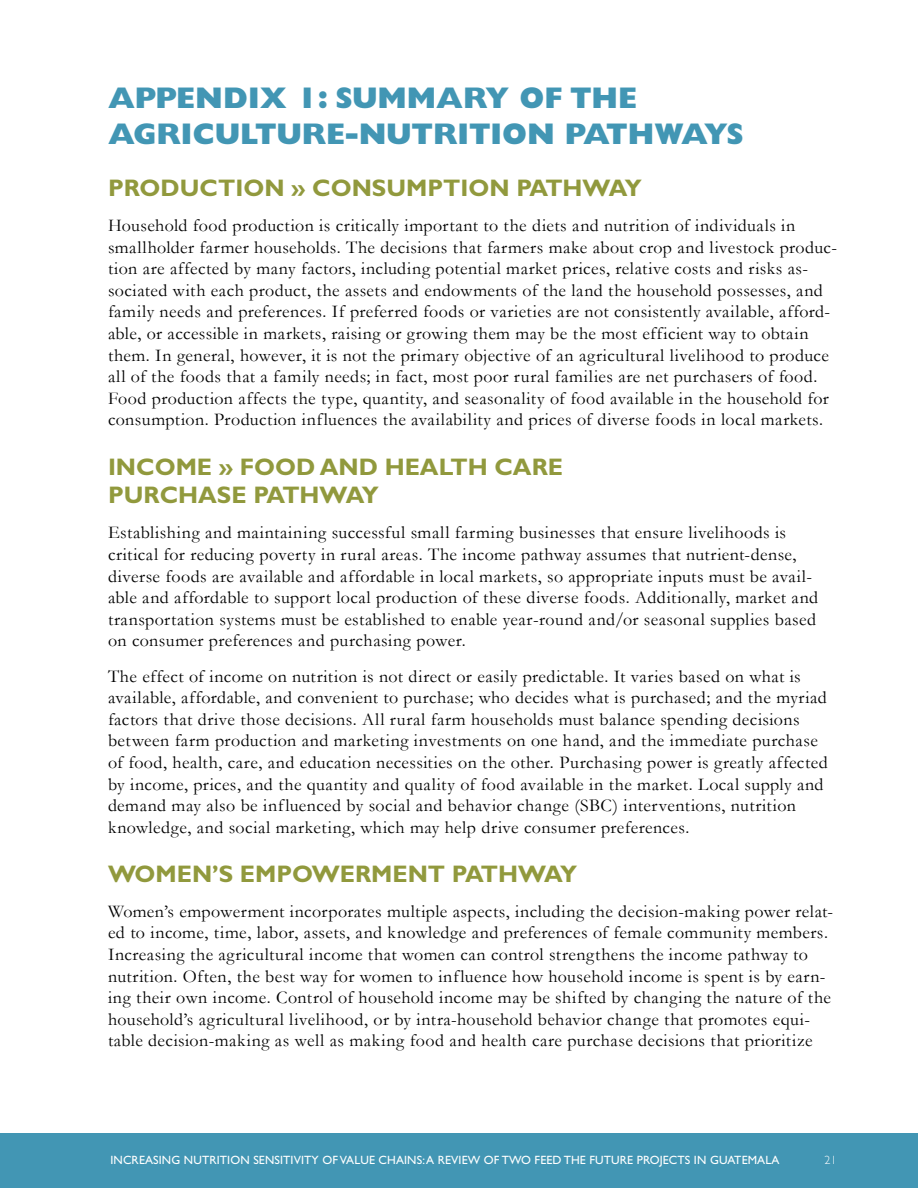
<style>
.page{position:relative;width:918px;height:1188px;background:#fff}
.page>*{position:absolute;margin:0;border:0;box-sizing:border-box;transform-origin:0 0}
.Section_TItle{font:800 30px/36px "Gill Sans Std";color:#4296b4}
.header1{font:700 24px/28.8px "Gill Sans Std";color:#91993d}
.body_text{font:18px/21.6px "Garamond";letter-spacing:.025em;color:#000}
.t1{font:12px "Gill Sans Std";letter-spacing:.01em;color:#fff}
.t2{font:300 12px "Gill Sans Std";color:#fff}
</style>
<div class="page">
<div style="left:0;top:1133px;width:918px;height:55px;background:#4296b4"></div>
<p class="Section_TItle" style="left:108px;top:80px;width:637px">APPENDIX 1: SUMMARY OF THE<br>AGRICULTURE-NUTRITION PATHWAYS</p>
<h1 class="header1" style="left:108px;top:173px;width:535px">PRODUCTION » CONSUMPTION PATHWAY</h1>
<p class="body_text" style="left:108px;top:214px;width:731px">Household food production is critically important to the diets and nutrition of individuals in smallholder farmer households. The decisions that farmers make about crop and livestock produc&shy;tion are affected by many factors, including potential market prices, relative costs and risks as&shy;sociated with each product, the assets and endowments of the land the household possesses, and family needs and preferences. If preferred foods or varieties are not consistently available, afford&shy;able, or accessible in markets, raising or growing them may be the most efficient way to obtain them. In general, however, it is not the primary objective of an agricultural livelihood to produce all of the foods that a family needs; in fact, most poor rural families are net purchasers of food.<br>Food production affects the type, quantity, and seasonality of food available in the household for consumption. Production influences the availability and prices of diverse foods in local markets.</p>
<h1 class="header1" style="left:108px;top:452px;width:457px">INCOME » FOOD AND HEALTH CARE<br>PURCHASE PATHWAY</h1>
<p class="body_text" style="left:108px;top:522px;width:712px">Establishing and maintaining successful small farming businesses that ensure livelihoods is critical for reducing poverty in rural areas. The income pathway assumes that nutrient-dense, diverse foods are available and affordable in local markets, so appropriate inputs must be avail&shy;able and affordable to support local production of these diverse foods. Additionally, market and transportation systems must be established to enable year-round and/or seasonal supplies based on consumer preferences and purchasing power.</p>
<p class="body_text" style="left:108px;top:665px;width:721px">The effect of income on nutrition is not direct or easily predictable. It varies based on what is available, affordable, and convenient to purchase; who decides what is purchased; and the myriad factors that drive those decisions. All rural farm households must balance spending decisions between farm production and marketing investments on one hand, and the immediate purchase of food, health, care, and education necessities on the other. Purchasing power is greatly affected by income, prices, and the quantity and quality of food available in the market. Local supply and demand may also be influenced by social and behavior change (SBC) interventions, nutrition knowledge, and social marketing, which may help drive consumer preferences.</p>
<h1 class="header1" style="left:108px;top:859px;width:471px">WOMEN’S EMPOWERMENT PATHWAY</h1>
<p class="body_text" style="left:108px;top:900px;width:727px">Women’s empowerment incorporates multiple aspects, including the decision-making power relat&shy;ed to income, time, labor, assets, and knowledge and preferences of female community members.<br>Increasing the agricultural income that women can control strengthens the income pathway to nutrition. Often, the best way for women to influence how household income is spent is by earn&shy;ing their own income. Control of household income may be shifted by changing the nature of the household’s agricultural livelihood, or by intra-household behavior change that promotes equi&shy;table decision-making as well as making food and health care purchase decisions that prioritize</p>
<p class="t1" style="left:110px;top:1153px;width:670px">INCREASING NUTRITION SENSITIVITY OF VALUE CHAINS: A REVIEW OF TWO FEED THE FUTURE PROJECTS IN GUATEMALA</p>
<p class="t2" style="left:825px;top:1153px;width:14px">21</p>
</div>
